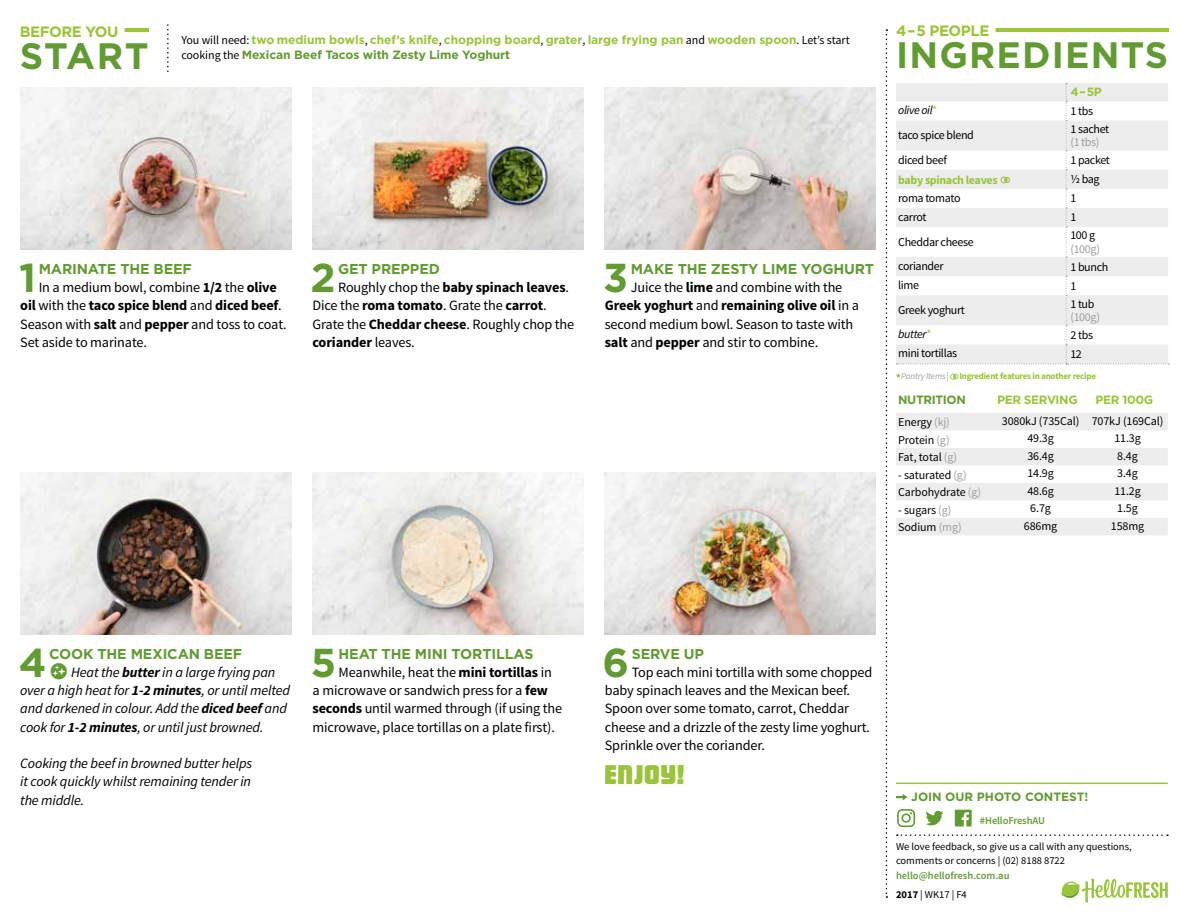
<style>
.page{position:relative;width:1188px;height:918px;background:#fff}
.page>*{position:absolute;margin:0;border:0;box-sizing:border-box;transform-origin:0 0}
.t1{font:700 40.35px "Gotham";color:#619b31}
.t2{font:700 36.75px "Gotham";letter-spacing:.035em;color:#619b31}
.t3{font:27px "Pacifico";color:#9ac43a}
.t4{font:700 15px "Gotham";letter-spacing:-.03em;color:#9ac43a}
.t5{font:14.25px/18.3px "Source Sans Pro";letter-spacing:-.01em;color:#000}
.t6{font:italic 14.25px/18.3px "Source Sans Pro";letter-spacing:-.01em;color:#000}
.t7{font:700 14.25px "Gotham";letter-spacing:-.01em;color:#619b31}
.t8{font:12px "Source Sans Pro";letter-spacing:-.03em;color:#000}
.t9{font:700 12px/15.6px "Gotham";letter-spacing:-.005em;color:#9ac43a}
.t10{font:12px "Source Sans Pro";letter-spacing:-.01em;color:#000}
.t11{font:700 12px "Gotham";letter-spacing:-.015em;color:#619b31}
.t12{font:12px "Source Sans Pro";letter-spacing:-.03em;color:#9d9d9c}
.t13{font:700 12px "Source Sans Pro";letter-spacing:-.03em;color:#9ac43a}
.t14{font:italic 12px "Source Sans Pro";letter-spacing:-.03em;color:#000}
.t15{font:700 12px "Gotham";letter-spacing:-.03em;color:#9ac43a}
.t16{font:10.5px/14.5px "Source Sans Pro";color:#000}
.t17{font:600 10.5px/19px "Source Sans Pro";letter-spacing:-.005em;color:#619b31}
.t18{font:700 9px "Source Sans Pro";letter-spacing:-.03em;color:#9ac43a}
.s1{color:#fff}
.s2{font-family:"Source Sans Pro";font-weight:400;color:#000}
.s3{color:#619b31}
.s4{font-weight:700}
.s5{font-style:normal;color:#9ac43a}
.s6{font-weight:400;font-style:italic;color:#9d9d9c}
.s7{font-weight:400;color:#9d9d9c}
.s8{color:#9d9d9c}
.s9{font-weight:700;color:#000}
.s10{font-weight:400;color:#000}
</style>
<div class="page">
<hr style="left:896px;top:783px;width:272px;height:1px;background:#9ac43a">
<svg style="left:897px;top:834px;width:271px;height:2px"></svg>
<svg style="left:896px;top:794px;width:12px;height:6px"></svg>
<svg style="left:897px;top:809px;width:18px;height:18px"></svg>
<svg style="left:925px;top:811px;width:19px;height:14px"></svg>
<svg style="left:955px;top:810px;width:17px;height:16px"></svg>
<svg style="left:1061px;top:879px;width:107px;height:24px"></svg>
<hr style="left:896px;top:28px;width:272px;height:3px;background:#9ac43a">
<div style="left:896px;top:25px;width:100px;height:11px;background:#fffffc"></div>
<svg style="left:896px;top:373px;width:5px;height:5px"></svg>
<svg style="left:896px;top:413px;width:272px;height:122px"></svg>
<img style="left:20px;top:88px;width:272px;height:162px">
<img style="left:312px;top:88px;width:272px;height:162px">
<img style="left:604px;top:88px;width:272px;height:162px">
<img style="left:20px;top:472px;width:272px;height:162px">
<img style="left:312px;top:472px;width:272px;height:162px">
<img style="left:604px;top:472px;width:272px;height:162px">
<svg style="left:886px;top:29px;width:1px;height:869px"></svg>
<hr style="left:20px;top:29px;width:129px;height:3px;background:#9ac43a">
<div style="left:20px;top:26px;width:105px;height:11px;background:#fffffc"></div>
<svg style="left:896px;top:83px;width:274px;height:282px"></svg>
<p class="t4" style="left:20px;top:22px;width:106px">BEFORE YOU<span class="s1">-</span></p>
<h2 class="t2" style="left:20px;top:32px;width:130px">START</h2>
<p class="t9" style="left:181px;top:31px;width:670px"><span class="s2">You will need:</span> two medium bowls<span class="s2">,</span> chef’s knife<span class="s2">,</span> chopping board<span class="s2">,</span> grater<span class="s2">,</span> large frying pan <span class="s2">and</span> wooden spoon<span class="s2">. Let’s start cooking the</span> <span class="s3">Mexican Beef Tacos with Zesty Lime Yoghurt</span></p>
<h1 class="t1" style="left:19px;top:251px;width:19px">1</h1>
<p class="t7" style="left:39px;top:259px;width:155px">MARINATE THE BEEF</p>
<p class="t5" style="left:20px;top:279px;width:268px;text-indent:18px">In a medium bowl, combine <span class="s4">1/2</span> the <span class="s4">olive oil</span> with the <span class="s4">taco spice blend</span> and <span class="s4">diced beef</span>.<br>Season with <span class="s4">salt</span> and <span class="s4">pepper</span> and toss to coat.<br>Set aside to marinate.</p>
<h1 class="t1" style="left:311px;top:251px;width:27px">2</h1>
<p class="t7" style="left:338px;top:259px;width:103px">GET PREPPED</p>
<p class="t5" style="left:313px;top:279px;width:263px;text-indent:26px">Roughly chop the <span class="s4">baby spinach leaves</span>.<br>Dice the <span class="s4">roma tomato</span>. Grate the <span class="s4">carrot</span>.<br>Grate the <span class="s4">Cheddar cheese</span>. Roughly chop the <span class="s4">coriander</span> leaves.</p>
<h1 class="t1" style="left:603px;top:251px;width:27px">3</h1>
<p class="t7" style="left:631px;top:259px;width:245px">MAKE THE ZESTY LIME YOGHURT</p>
<p class="t5" style="left:605px;top:279px;width:256px;text-indent:26px">Juice the <span class="s4">lime</span> and combine with the <span class="s4">Greek yoghurt</span> and <span class="s4">remaining olive oil</span> in a second medium bowl. Season to taste with <span class="s4">salt</span> and <span class="s4">pepper</span> and stir to combine.</p>
<p class="t4" style="left:896px;top:21px;width:100px">4 – 5 PEOPLE<span class="s1">-</span></p>
<h2 class="t2" style="left:896px;top:31px;width:274px">INGREDIENTS</h2>
<p class="t9" style="left:1070px;top:84px;width:33px">4 – 5P</p>
<p class="t14" style="left:898px;top:103px;width:41px">olive oil<span class="s5">*</span></p>
<p class="t8" style="left:1070px;top:104px;width:24px">1 tbs</p>
<p class="t8" style="left:898px;top:128px;width:77px">taco spice blend</p>
<p class="t8" style="left:1070px;top:121px;width:40px">1 sachet</p>
<p class="t12" style="left:1070px;top:135px;width:31px">(1 tbs)</p>
<p class="t8" style="left:898px;top:152px;width:50px">diced beef</p>
<p class="t8" style="left:1070px;top:153px;width:41px">1 packet</p>
<p class="t13" style="left:898px;top:172px;width:101px">baby spinach leaves</p>
<p class="t8" style="left:1070px;top:172px;width:31px">½ bag</p>
<p class="t8" style="left:898px;top:190px;width:64px">roma tomato</p>
<p class="t8" style="left:1070px;top:191px;width:7px">1</p>
<p class="t8" style="left:898px;top:210px;width:30px">carrot</p>
<p class="t8" style="left:1070px;top:210px;width:7px">1</p>
<p class="t8" style="left:898px;top:234px;width:77px">Cheddar cheese</p>
<p class="t8" style="left:1070px;top:228px;width:26px">100 g</p>
<p class="t12" style="left:1070px;top:241px;width:31px">(100g)</p>
<p class="t8" style="left:898px;top:259px;width:47px">coriander</p>
<p class="t8" style="left:1070px;top:259px;width:39px">1 bunch</p>
<p class="t8" style="left:898px;top:278px;width:22px">lime</p>
<p class="t8" style="left:1070px;top:278px;width:7px">1</p>
<p class="t8" style="left:898px;top:302px;width:68px">Greek yoghurt</p>
<p class="t8" style="left:1070px;top:296px;width:26px">1 tub</p>
<p class="t12" style="left:1070px;top:310px;width:31px">(100g)</p>
<p class="t14" style="left:898px;top:327px;width:35px">butter<span class="s5">*</span></p>
<p class="t8" style="left:1070px;top:327px;width:24px">2 tbs</p>
<p class="t8" style="left:898px;top:346px;width:61px">mini tortillas</p>
<p class="t8" style="left:1070px;top:347px;width:13px">12</p>
<p class="t18" style="left:901px;top:371px;width:196px"><span class="s6">Pantry Items</span> <span class="s7">|</span> Ingredient features in another recipe</p>
<p class="t11" style="left:898px;top:392px;width:69px">NUTRITION</p>
<p class="t15" style="left:997px;top:392px;width:82px">PER SERVING</p>
<p class="t9" style="left:1095px;top:392px;width:59px">PER 100G</p>
<p class="t10" style="left:898px;top:415px;width:53px">Energy <span class="s8">(kj)</span></p>
<p class="t10" style="left:1002px;top:413px;width:163px">3080kJ (735Cal) 707kJ (169Cal)</p>
<p class="t10" style="left:898px;top:432px;width:53px">Protein <span class="s8">(g)</span></p>
<p class="t8" style="left:1027px;top:431px;width:28px">49.3g</p>
<p class="t8" style="left:1114px;top:431px;width:28px">11.3g</p>
<p class="t8" style="left:898px;top:450px;width:61px">Fat, total <span class="s8">(g)</span></p>
<p class="t8" style="left:1027px;top:448px;width:28px">36.4g</p>
<p class="t8" style="left:1117px;top:448px;width:22px">8.4g</p>
<p class="t10" style="left:898px;top:467px;width:70px">- saturated <span class="s8">(g)</span></p>
<p class="t8" style="left:1027px;top:466px;width:28px">14.9g</p>
<p class="t8" style="left:1117px;top:466px;width:22px">3.4g</p>
<p class="t10" style="left:898px;top:485px;width:85px">Carbohydrate <span class="s8">(g)</span></p>
<p class="t8" style="left:1027px;top:483px;width:28px">48.6g</p>
<p class="t8" style="left:1114px;top:483px;width:28px">11.2g</p>
<p class="t8" style="left:898px;top:502px;width:55px">- sugars <span class="s8">(g)</span></p>
<p class="t8" style="left:1030px;top:501px;width:22px">6.7g</p>
<p class="t8" style="left:1117px;top:501px;width:22px">1.5g</p>
<p class="t10" style="left:898px;top:520px;width:65px">Sodium <span class="s8">(mg)</span></p>
<p class="t8" style="left:1024px;top:518px;width:35px">686mg</p>
<p class="t8" style="left:1111px;top:518px;width:35px">158mg</p>
<h1 class="t1" style="left:19px;top:636px;width:29px">4</h1>
<p class="t7" style="left:49px;top:644px;width:195px">COOK THE MEXICAN BEEF</p>
<p class="t6" style="left:20px;top:663px;width:271px;text-indent:51px">Heat the <span class="s4">butter</span> in a large frying pan over a high heat for <span class="s4">1-2 minutes</span>, or until melted and darkened in colour. Add the <span class="s4">diced beef</span> and cook for <span class="s4">1-2 minutes</span>, or until just browned.</p>
<p class="t6" style="left:20px;top:754px;width:234px;text-align:justify">Cooking the beef in browned butter helps it cook quickly whilst remaining tender in the middle.</p>
<h1 class="t1" style="left:311px;top:636px;width:27px">5</h1>
<p class="t7" style="left:339px;top:644px;width:196px">HEAT THE MINI TORTILLAS</p>
<p class="t5" style="left:313px;top:663px;width:251px;text-indent:26px">Meanwhile, heat the <span class="s4">mini tortillas</span> in a microwave or sandwich press for a <span class="s4">few seconds</span> until warmed through (if using the microwave, place tortillas on a plate first).</p>
<h1 class="t1" style="left:603px;top:636px;width:28px">6</h1>
<p class="t7" style="left:632px;top:644px;width:74px">SERVE UP</p>
<p class="t5" style="left:605px;top:663px;width:269px;text-indent:27px">Top each mini tortilla with some chopped baby spinach leaves and the Mexican beef.<br>Spoon over some tomato, carrot, Cheddar cheese and a drizzle of the zesty lime yoghurt.<br>Sprinkle over the coriander.</p>
<h3 class="t3" style="left:605px;top:761px;width:83px">Enjoy!</h3>
<p class="t11" style="left:911px;top:789px;width:179px">JOIN OUR PHOTO CONTEST!</p>
<p class="t17" style="left:980px;top:812px;width:67px">#HelloFreshAU</p>
<p class="t16" style="left:896px;top:839px;width:237px">We love feedback, so give us a call with any questions, comments or concerns | (02) 8188 8722</p>
<p class="t17" style="left:896px;top:866px;width:115px">hello@hellofresh.com.au<br><span class="s9">2017</span> <span class="s10">| WK17 | F4</span></p>
</div>
